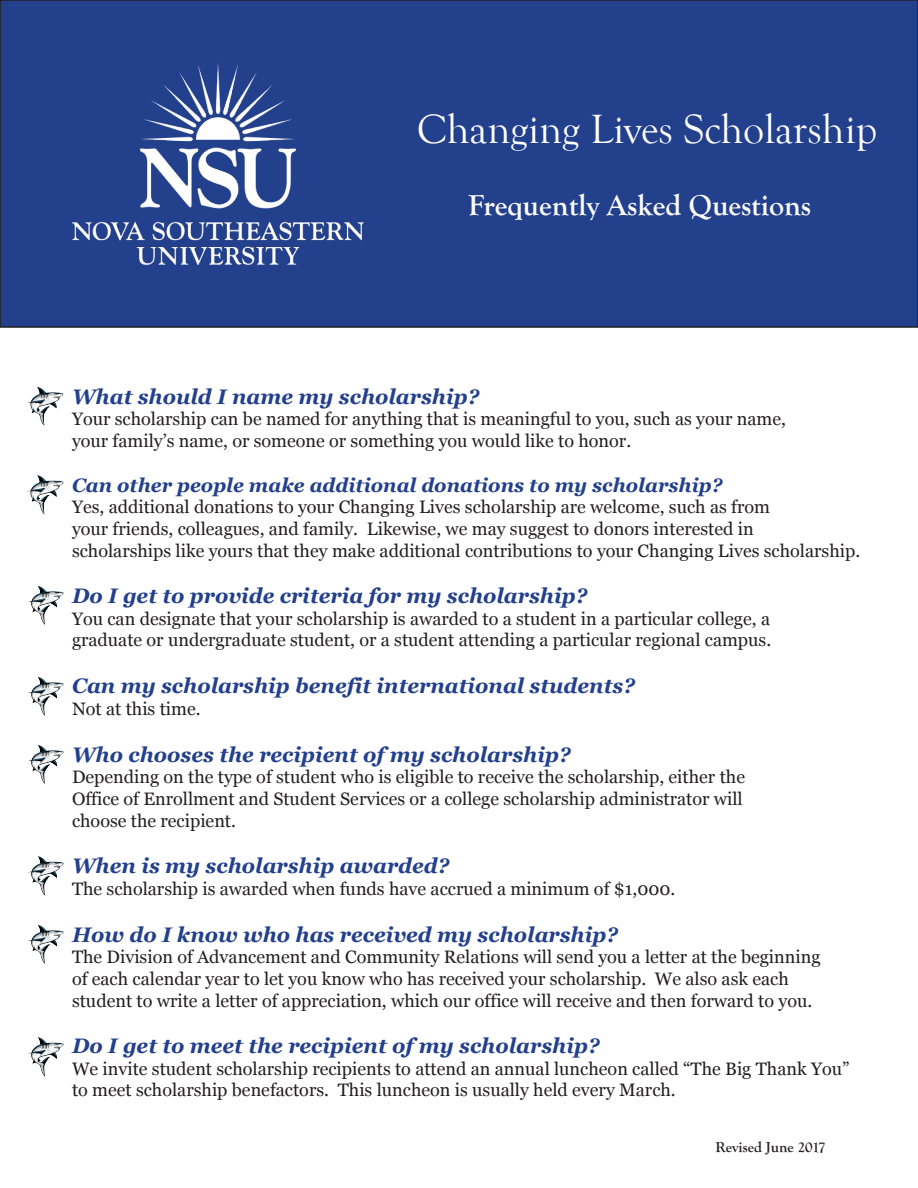
<style>
.page{position:relative;width:918px;height:1188px;background:#fff}
.page>*{position:absolute;margin:0;border:0;box-sizing:border-box;transform-origin:0 0}
.t1{font:42px "Goudy Old Style T";color:#fff}
.t2{font:700 30px "Goudy Old Style T";color:#fff}
.t3{font:italic 700 21px "Georgia";color:#23408d}
.t4{font:italic 700 19.5px "Georgia";color:#23408d}
.t5{font:18px/21.6px "Georgia";color:#231f20}
.t6{font:700 15px "Goudy Old Style T";color:#231f20}
</style>
<div class="page">
<div style="left:0;top:0;width:918px;height:327px;background:#23408d"></div>
<div style="left:0;top:0;width:918px;height:328px;border:2px solid #231f20"></div>
<img style="left:72px;top:62px;width:292px;height:203px">
<img style="left:27px;top:387px;width:37px;height:39px">
<img style="left:27px;top:475px;width:37px;height:40px">
<img style="left:28px;top:586px;width:36px;height:39px">
<img style="left:28px;top:677px;width:36px;height:107px">
<img style="left:28px;top:856px;width:36px;height:40px">
<img style="left:28px;top:925px;width:36px;height:39px">
<img style="left:28px;top:1037px;width:36px;height:40px">
<h1 class="t1" style="left:417px;top:106px;width:462px">Changing Lives Scholarship</h1>
<h2 class="t2" style="left:468px;top:188px;width:345px">Frequently Asked Questions</h2>
<p class="t3" style="left:72px;top:383px;width:409px">What should I name my scholarship?</p>
<p class="t5" style="left:72px;top:408px;width:716px">Your scholarship can be named for anything that is meaningful to you, such as your name, your family’s name, or someone or something you would like to honor.</p>
<p class="t4" style="left:72px;top:472px;width:652px">Can other people make additional donations to my scholarship?</p>
<p class="t5" style="left:72px;top:497px;width:790px">Yes, additional donations to your Changing Lives scholarship are welcome, such as from<br>your friends, colleagues, and family. Likewise, we may suggest to donors interested in<br>scholarships like yours that they make additional contributions to your Changing Lives scholarship.</p>
<p class="t3" style="left:72px;top:582px;width:517px">Do I get to provide criteria for my scholarship?</p>
<p class="t5" style="left:72px;top:608px;width:701px">You can designate that your scholarship is awarded to a student in a particular college, a graduate or undergraduate student, or a student attending a particular regional campus.</p>
<p class="t3" style="left:72px;top:672px;width:564px">Can my scholarship benefit international students?</p>
<p class="t5" style="left:72px;top:698px;width:130px">Not at this time.</p>
<p class="t3" style="left:72px;top:741px;width:500px">Who chooses the recipient of my scholarship?</p>
<p class="t5" style="left:72px;top:767px;width:675px">Depending on the type of student who is eligible to receive the scholarship, either the<br>Office of Enrollment and Student Services or a college scholarship administrator will choose the recipient.</p>
<p class="t3" style="left:72px;top:852px;width:379px">When is my scholarship awarded?</p>
<p class="t5" style="left:72px;top:878px;width:605px">The scholarship is awarded when funds have accrued a minimum of $1,000.</p>
<p class="t3" style="left:72px;top:921px;width:547px">How do I know who has received my scholarship?</p>
<p class="t5" style="left:72px;top:947px;width:750px">The Division of Advancement and Community Relations will send you a letter at the beginning of each calendar year to let you know who has received your scholarship. We also ask each student to write a letter of appreciation, which our office will receive and then forward to you.</p>
<p class="t3" style="left:72px;top:1032px;width:529px">Do I get to meet the recipient of my scholarship?</p>
<p class="t5" style="left:72px;top:1058px;width:779px">We invite student scholarship recipients to attend an annual luncheon called “The Big Thank You” to meet scholarship benefactors. This luncheon is usually held every March.</p>
<p class="t6" style="left:716px;top:1139px;width:112px">Revised June 2017</p>
</div>
